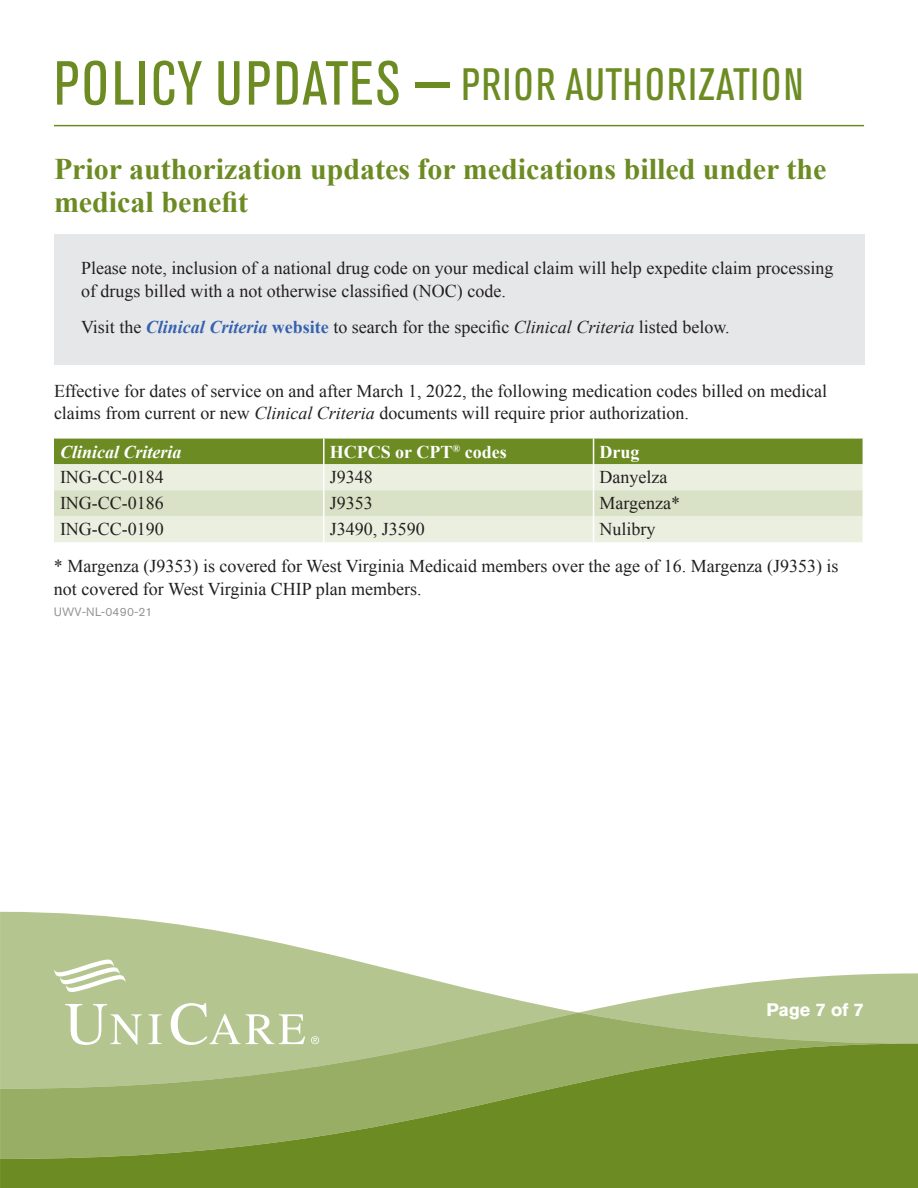
<style>
.page{position:relative;width:918px;height:1188px;background:#fff}
.page>*{position:absolute;margin:0;border:0;box-sizing:border-box;transform-origin:0 0}
.t1{font:condensed 45px "Akzidenz Grotesk Std";letter-spacing:.035em;color:#6c8b22}
.Title_Header{font:700 30px/33px "Times New Roman";color:#6c8b22}
.Body_Text{font:18px/22.5px "Times New Roman";color:#231f20}
.Body_Text-2{font:700 18px "Times New Roman";color:#fff}
.Body_Text-3{font:italic 700 18px "Times New Roman";color:#fff}
.t2{font:700 18px "Akzidenz Grotesk Std";color:#fff}
.Job_ID{font:12px "Akzidenz Grotesk Std";letter-spacing:.02em;color:#939598}
.s1{font-size:61.5px}
.s2{font-size:67.5px}
.s3{font-weight:700;font-style:italic;color:#3562ae}
.s4{font-weight:700;color:#3562ae}
.s5{font-style:italic}
</style>
<div class="page">
<svg style="left:578px;top:973px;width:340px;height:40px"></svg>
<svg style="left:0;top:912px;width:578px;height:101px;fill:#b5c590"></svg>
<svg style="left:0;top:1013px;width:918px;height:31px;background:#adbe84"></svg>
<svg style="left:0;top:1044px;width:918px;height:144px;background:#819c42"></svg>
<svg style="left:65px;top:1004px;width:77px;height:41px"></svg>
<svg style="left:148px;top:1014px;width:14px;height:30px"></svg>
<svg style="left:171px;top:1003px;width:134px;height:42px"></svg>
<svg style="left:54px;top:960px;width:72px;height:32px"></svg>
<svg style="left:311px;top:1036px;width:8px;height:8px"></svg>
<hr style="left:54px;top:125px;width:810px;height:1px;background:#6c8b22">
<div style="left:54px;top:235px;width:810px;height:130px;background:#e6e7e9"></div>
<svg style="left:54px;top:439px;width:809px;height:103px;background:#c7d3ab"></svg>
<p class="t1" style="left:54px;top:59px;width:751px"><span class="s1">POLICY UPDATES</span> <span class="s2">—</span> PRIOR AUTHORIZATION</p>
<p class="Title_Header" style="left:54px;top:152px;width:774px">Prior authorization updates for medications billed under the medical benefit</p>
<p class="Body_Text" style="left:81px;top:257px;width:754px">Please note, inclusion of a national drug code on your medical claim will help expedite claim processing of drugs billed with a not otherwise classified (NOC) code.</p>
<p class="Body_Text" style="left:81px;top:315px;width:650px">Visit the <span class="s3">Clinical Criteria</span> <span class="s4">website</span> to search for the specific <span class="s5">Clinical Criteria</span> listed below.</p>
<p class="Body_Text" style="left:54px;top:379px;width:775px">Effective for dates of service on and after March 1, 2022, the following medication codes billed on medical claims from current or new <span class="s5">Clinical Criteria</span> documents will require prior authorization.</p>
<p class="Body_Text-3" style="left:60px;top:439px;width:123px">Clinical Criteria</p>
<p class="Body_Text-2" style="left:330px;top:439px;width:179px">HCPCS or CPT<sup>®</sup> codes</p>
<p class="Body_Text-2" style="left:600px;top:439px;width:41px">Drug</p>
<p class="Body_Text" style="left:60px;top:466px;width:105px">ING-CC-0184</p>
<p class="Body_Text" style="left:330px;top:466px;width:45px">J9348</p>
<p class="Body_Text" style="left:600px;top:466px;width:69px">Danyelza</p>
<p class="Body_Text" style="left:60px;top:492px;width:105px">ING-CC-0186</p>
<p class="Body_Text" style="left:330px;top:492px;width:45px">J9353</p>
<p class="Body_Text" style="left:600px;top:492px;width:82px">Margenza*</p>
<p class="Body_Text" style="left:60px;top:518px;width:105px">ING-CC-0190</p>
<p class="Body_Text" style="left:330px;top:518px;width:97px">J3490, J3590</p>
<p class="Body_Text" style="left:600px;top:518px;width:57px">Nulibry</p>
<p class="Body_Text" style="left:54px;top:555px;width:786px">* Margenza (J9353) is covered for West Virginia Medicaid members over the age of 16. Margenza (J9353) is not covered for West Virginia CHIP plan members.</p>
<p class="Job_ID" style="left:54px;top:605px;width:100px">UWV-NL-0490-21</p>
<p class="t2" style="left:767px;top:999px;width:99px">Page 7 of 7</p>
</div>
